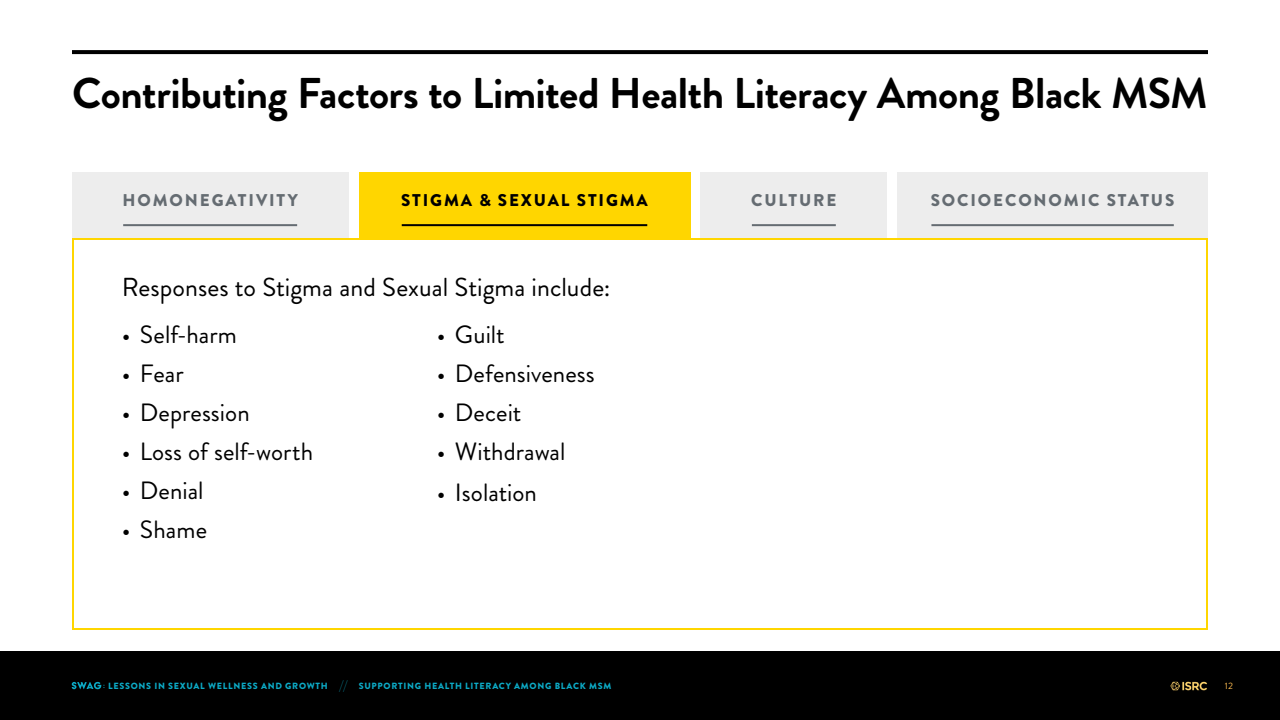
<style>
.page{position:relative;width:1280px;height:720px;background:#fff}
.page>*{position:absolute;margin:0;border:0;box-sizing:border-box;transform-origin:0 0}
.Slide_Title{font:700 43px "Brandon Grotesque";letter-spacing:-.015em;color:#000}
.Slide_Bullets{font:26px "Brandon Grotesque";color:#000}
.t1{font:25px "Brandon Grotesque";color:#000}
.t2{font:900 17px "Brandon Grotesque";letter-spacing:.11em;color:#656c72}
.t3{font:900 17px "Brandon Grotesque";letter-spacing:.11em;color:#000}
.t4{font:900 9px "Brandon Grotesque";letter-spacing:.08em;color:#0cabc7}
.t5{font:9px "Brandon Text";color:#fdbb50}
.s1{font-weight:100;font-size:17px}
</style>
<div class="page">
<div style="left:0;top:651px;width:1280px;height:69px;background:#000"></div>
<img style="left:1170px;top:681px;width:37px;height:10px">
<svg style="left:72px;top:682px;width:29px;height:7px"></svg>
<div style="left:72px;top:238px;width:1136px;height:392px;border:2px solid #ffd600"></div>
<div style="left:72px;top:172px;width:276px;height:66px;background:#ededed"></div>
<hr style="left:123px;top:224px;width:174px;height:2px;background:#656c72">
<div style="left:359px;top:172px;width:331px;height:66px;background:#ffd600"></div>
<hr style="left:402px;top:224px;width:245px;height:2px;background:#000">
<div style="left:701px;top:172px;width:186px;height:66px;background:#ededed"></div>
<hr style="left:752px;top:224px;width:84px;height:2px;background:#656c72">
<div style="left:897px;top:172px;width:311px;height:66px;background:#ededed"></div>
<hr style="left:931px;top:224px;width:243px;height:2px;background:#656c72">
<svg style="left:72px;top:50px;width:1136px;height:4px;background:#060606"></svg>
<p class="Slide_Title" style="left:72px;top:63px;width:1137px">Contributing Factors to Limited Health Literacy Among Black MSM</p>
<p class="t2" style="left:122px;top:188px;width:177px">HOMONEGATIVITY</p>
<p class="t3" style="left:401px;top:188px;width:248px">STIGMA &amp; SEXUAL STIGMA</p>
<p class="t2" style="left:751px;top:188px;width:87px">CULTURE</p>
<p class="t2" style="left:931px;top:188px;width:245px">SOCIOECONOMIC STATUS</p>
<p class="Slide_Bullets" style="left:122px;top:270px;width:490px">Responses to Stigma and Sexual Stigma include:</p>
<p class="t1" style="left:122px;top:318px;width:117px">• Self-harm</p>
<p class="t1" style="left:122px;top:357px;width:64px">• Fear</p>
<p class="t1" style="left:122px;top:396px;width:129px">• Depression</p>
<p class="t1" style="left:122px;top:435px;width:193px">• Loss of self-worth</p>
<p class="t1" style="left:122px;top:474px;width:83px">• Denial</p>
<p class="t1" style="left:122px;top:513px;width:87px">• Shame</p>
<p class="t1" style="left:437px;top:318px;width:69px">• Guilt</p>
<p class="t1" style="left:437px;top:357px;width:159px">• Defensiveness</p>
<p class="t1" style="left:437px;top:396px;width:86px">• Deceit</p>
<p class="t1" style="left:437px;top:435px;width:130px">• Withdrawal</p>
<p class="t1" style="left:437px;top:476px;width:102px">• Isolation</p>
<p class="t4" style="left:103px;top:680px;width:510px"><sup>:</sup> LESSONS IN SEXUAL WELLNESS AND GROWTH <span class="s1">//</span> SUPPORTING HEALTH LITERACY AMONG BLACK MSM</p>
<p class="t5" style="left:1225px;top:680px;width:10px">12</p>
</div>
